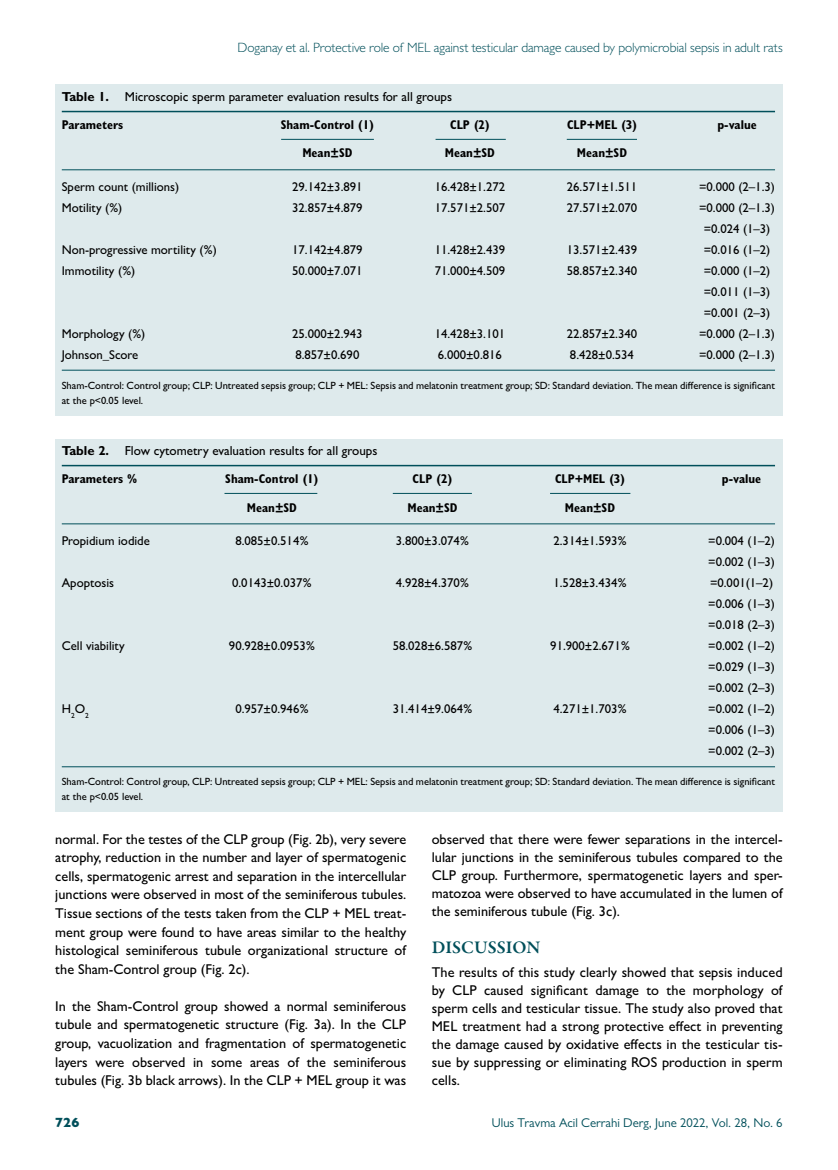
<style>
.page{position:relative;width:838px;height:1170px;background:#fff}
.page>*{position:absolute;margin:0;border:0;box-sizing:border-box;transform-origin:0 0}
.t1{font:600 18px "Garamond Premr Pro";color:#004f5a}
.t2{font:500 14.25px/18.6px "Gill Sans MT Pro";color:#000;text-align:justify}
.t3{font:300 13.5px "Gill Sans MT Pro";letter-spacing:-.005em;color:#004f5a}
.t4{font:800 13.5px "Gill Sans MT Pro";color:#004f5a}
.t5{font:500 13.05px "Gill Sans MT Pro";color:#000}
.t6{font:500 12.75px/21px "Gill Sans MT Pro";color:#000;text-align:justify}
.t7{font:700 condensed 12.75px "Gill Sans MT Pro";color:#000}
.t8{font:12.75px "Gill Sans MT Pro";color:#004f5a}
.t9{font:500 10.5px/15px "Gill Sans MT Pro";color:#000}
.s1{font-weight:700}
</style>
<div class="page">
<div style="left:55px;top:85px;width:727px;height:331px;background:#deeaec"></div>
<hr style="left:62px;top:111px;width:713px;height:1px;background:#004f5a">
<hr style="left:62px;top:169px;width:713px;height:1px;background:#004f5a">
<hr style="left:281px;top:139px;width:93px;height:1px;background:#004f5a">
<hr style="left:435px;top:139px;width:71px;height:1px;background:#004f5a">
<hr style="left:567px;top:139px;width:70px;height:1px;background:#004f5a">
<hr style="left:62px;top:370px;width:713px;height:1px;background:#004f5a">
<div style="left:55px;top:439px;width:727px;height:372px;background:#deeaec"></div>
<hr style="left:62px;top:465px;width:713px;height:1px;background:#004f5a">
<hr style="left:62px;top:523px;width:713px;height:1px;background:#004f5a">
<hr style="left:224px;top:493px;width:93px;height:1px;background:#004f5a">
<hr style="left:393px;top:493px;width:79px;height:1px;background:#004f5a">
<hr style="left:550px;top:493px;width:80px;height:1px;background:#004f5a">
<hr style="left:62px;top:766px;width:713px;height:1px;background:#004f5a">
<p class="t3" style="left:237px;top:39px;width:546px">Doganay et al. Protective role of MEL against testicular damage caused by polymicrobial sepsis in adult rats</p>
<p class="t5" style="left:62px;top:89px;width:392px"><span class="s1">Table 1.</span> Microscopic sperm parameter evaluation results for all groups</p>
<p class="t7" style="left:62px;top:117px;width:63px">Parameters</p>
<p class="t7" style="left:281px;top:117px;width:95px">Sham-Control (1)</p>
<p class="t7" style="left:450px;top:117px;width:41px">CLP (2)</p>
<p class="t7" style="left:567px;top:117px;width:71px">CLP+MEL (3)</p>
<p class="t7" style="left:717px;top:117px;width:41px">p-value</p>
<p class="t7" style="left:302px;top:145px;width:52px">Mean±SD</p>
<p class="t7" style="left:445px;top:145px;width:52px">Mean±SD</p>
<p class="t7" style="left:577px;top:145px;width:52px">Mean±SD</p>
<p class="t6" style="left:62px;top:176px;width:119px">Sperm count (millions)</p>
<p class="t6" style="left:292px;top:176px;width:72px">29.142±3.891</p>
<p class="t6" style="left:435px;top:176px;width:72px">16.428±1.272</p>
<p class="t6" style="left:567px;top:176px;width:72px">26.571±1.511</p>
<p class="t6" style="left:699px;top:176px;width:77px">=0.000 (2–1.3)</p>
<p class="t6" style="left:62px;top:197px;width:62px">Motility (%)</p>
<p class="t6" style="left:292px;top:197px;width:72px">32.857±4.879</p>
<p class="t6" style="left:435px;top:197px;width:72px">17.571±2.507</p>
<p class="t6" style="left:567px;top:197px;width:72px">27.571±2.070</p>
<p class="t6" style="left:699px;top:197px;width:77px;text-align:center">=0.000 (2–1.3) =0.024 (1–3)</p>
<p class="t6" style="left:62px;top:239px;width:156px">Non-progressive mortility (%)</p>
<p class="t6" style="left:292px;top:239px;width:72px">17.142±4.879</p>
<p class="t6" style="left:435px;top:239px;width:72px">11.428±2.439</p>
<p class="t6" style="left:567px;top:239px;width:72px">13.571±2.439</p>
<p class="t6" style="left:703px;top:239px;width:68px">=0.016 (1–2)</p>
<p class="t6" style="left:62px;top:260px;width:75px">Immotility (%)</p>
<p class="t6" style="left:292px;top:260px;width:72px">50.000±7.071</p>
<p class="t6" style="left:435px;top:260px;width:72px">71.000±4.509</p>
<p class="t6" style="left:567px;top:260px;width:72px">58.857±2.340</p>
<p class="t6" style="left:703px;top:260px;width:68px">=0.000 (1–2) =0.011 (1–3) =0.001 (2–3)</p>
<p class="t6" style="left:62px;top:323px;width:85px">Morphology (%)</p>
<p class="t6" style="left:292px;top:323px;width:72px">25.000±2.943</p>
<p class="t6" style="left:435px;top:323px;width:72px">14.428±3.101</p>
<p class="t6" style="left:567px;top:323px;width:72px">22.857±2.340</p>
<p class="t6" style="left:699px;top:323px;width:77px">=0.000 (2–1.3)</p>
<p class="t6" style="left:62px;top:344px;width:78px">Johnson_Score</p>
<p class="t6" style="left:295px;top:344px;width:66px">8.857±0.690</p>
<p class="t6" style="left:438px;top:344px;width:66px">6.000±0.816</p>
<p class="t6" style="left:570px;top:344px;width:66px">8.428±0.534</p>
<p class="t6" style="left:699px;top:344px;width:77px">=0.000 (2–1.3)</p>
<p class="t9" style="left:62px;top:378px;width:714px">Sham-Control: Control group; CLP: Untreated sepsis group; CLP + MEL: Sepsis and melatonin treatment group; SD: Standard deviation. The mean difference is significant at the p&lt;0.05 level.</p>
<p class="t5" style="left:62px;top:443px;width:317px"><span class="s1">Table 2.</span> Flow cytometry evaluation results for all groups</p>
<p class="t7" style="left:62px;top:471px;width:77px">Parameters %</p>
<p class="t7" style="left:225px;top:471px;width:95px">Sham-Control (1)</p>
<p class="t7" style="left:412px;top:471px;width:41px">CLP (2)</p>
<p class="t7" style="left:555px;top:471px;width:71px">CLP+MEL (3)</p>
<p class="t7" style="left:722px;top:471px;width:41px">p-value</p>
<p class="t7" style="left:247px;top:499px;width:52px">Mean±SD</p>
<p class="t7" style="left:407px;top:499px;width:52px">Mean±SD</p>
<p class="t7" style="left:565px;top:499px;width:52px">Mean±SD</p>
<p class="t6" style="left:62px;top:530px;width:90px">Propidium iodide</p>
<p class="t6" style="left:235px;top:530px;width:75px">8.085±0.514%</p>
<p class="t6" style="left:396px;top:530px;width:75px">3.800±3.074%</p>
<p class="t6" style="left:553px;top:530px;width:75px">2.314±1.593%</p>
<p class="t6" style="left:708px;top:530px;width:68px">=0.004 (1–2) =0.002 (1–3)</p>
<p class="t6" style="left:62px;top:572px;width:54px">Apoptosis</p>
<p class="t6" style="left:232px;top:572px;width:81px">0.0143±0.037%</p>
<p class="t6" style="left:396px;top:572px;width:75px">4.928±4.370%</p>
<p class="t6" style="left:553px;top:572px;width:75px">1.528±3.434%</p>
<p class="t6" style="left:708px;top:572px;width:68px;text-align:left">=0.001(1–2) =0.006 (1–3) =0.018 (2–3)</p>
<p class="t6" style="left:62px;top:635px;width:64px">Cell viability</p>
<p class="t6" style="left:229px;top:635px;width:87px">90.928±0.0953%</p>
<p class="t6" style="left:393px;top:635px;width:81px">58.028±6.587%</p>
<p class="t6" style="left:550px;top:635px;width:81px">91.900±2.671%</p>
<p class="t6" style="left:708px;top:635px;width:68px">=0.002 (1–2) =0.029 (1–3) =0.002 (2–3)</p>
<p class="t6" style="left:62px;top:698px;width:29px">H<sub>2</sub>O<sub>2</sub></p>
<p class="t6" style="left:235px;top:698px;width:75px">0.957±0.946%</p>
<p class="t6" style="left:393px;top:698px;width:81px">31.414±9.064%</p>
<p class="t6" style="left:553px;top:698px;width:75px">4.271±1.703%</p>
<p class="t6" style="left:708px;top:698px;width:68px">=0.002 (1–2) =0.006 (1–3) =0.002 (2–3)</p>
<p class="t9" style="left:62px;top:773px;width:715px">Sham-Control: Control group, CLP: Untreated sepsis group; CLP + MEL: Sepsis and melatonin treatment group; SD: Standard deviation. The mean difference is significant at the p&lt;0.05 level.</p>
<p class="t2" style="left:55px;top:829px;width:352px">normal. For the testes of the CLP group (Fig. 2b), very severe atrophy, reduction in the number and layer of spermatogenic cells, spermatogenic arrest and separation in the intercellular junctions were observed in most of the seminiferous tubules.<br>Tissue sections of the tests taken from the CLP + MEL treat&shy;ment group were found to have areas similar to the healthy histological seminiferous tubule organizational structure of the Sham-Control group (Fig. 2c).</p>
<p class="t2" style="left:55px;top:996px;width:352px">In the Sham-Control group showed a normal seminiferous tubule and spermatogenetic structure (Fig. 3a). In the CLP group, vacuolization and fragmentation of spermatogenetic layers were observed in some areas of the seminiferous tubules (Fig. 3b black arrows). In the CLP + MEL group it was</p>
<p class="t2" style="left:432px;top:829px;width:352px;line-height:18px">observed that there were fewer separations in the intercel&shy;lular junctions in the seminiferous tubules compared to the CLP group. Furthermore, spermatogenetic layers and sper&shy;matozoa were observed to have accumulated in the lumen of the seminiferous tubule (Fig. 3c).</p>
<p class="t1" style="left:432px;top:936px;width:110px">DISCUSSION</p>
<p class="t2" style="left:432px;top:963px;width:352px;line-height:18px">The results of this study clearly showed that sepsis induced by CLP caused significant damage to the morphology of sperm cells and testicular tissue. The study also proved that MEL treatment had a strong protective effect in preventing the damage caused by oxidative effects in the testicular tis&shy;sue by suppressing or eliminating ROS production in sperm cells.</p>
<p class="t4" style="left:55px;top:1114px;width:26px">726</p>
<p class="t8" style="left:492px;top:1115px;width:292px">Ulus Travma Acil Cerrahi Derg, June 2022, Vol. 28, No. 6</p>
</div>
